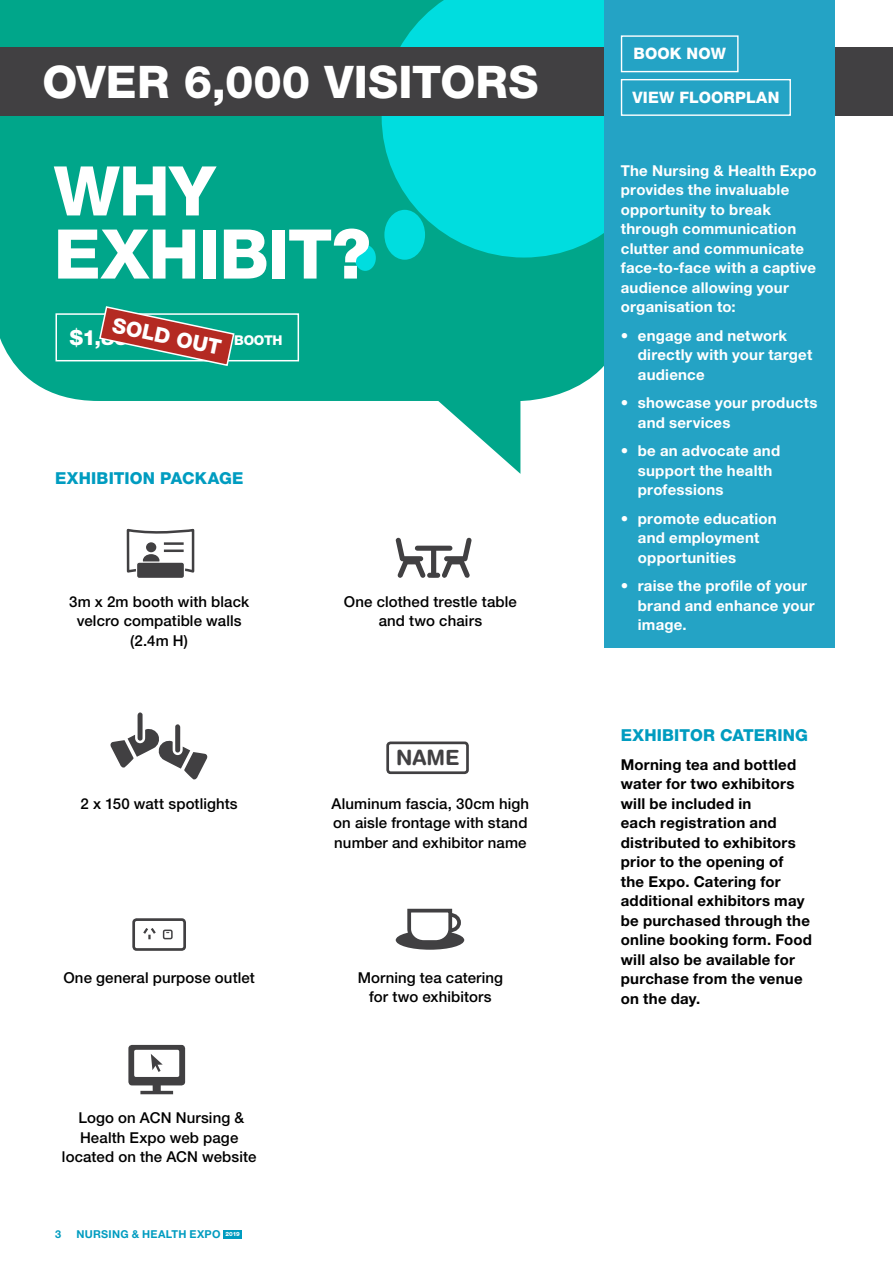
<style>
.page{position:relative;width:893px;height:1263px;background:#fff}
.page>*{position:absolute;margin:0;border:0;box-sizing:border-box;transform-origin:0 0}
.t1{font:800 68.55px/63.2px "Helvetica Neue LT Std";letter-spacing:-.01em;color:#fff}
.t2{font:800 45px "Helvetica Neue LT Std";color:#fff}
.t3{font:800 21px "Helvetica Neue LT Std";color:#fff}
.t4{font:700 21px "Helvetica Rounded LT Std";color:#414042}
.t5{font:800 16.5px "Helvetica Neue LT Std";letter-spacing:.01em;color:#009cc0}
.t6{font:800 15.75px "Helvetica Neue LT Std";letter-spacing:.01em;color:#fff}
.t7{font:700 15px/19.5px "Helvetica Neue LT Std";letter-spacing:.015em;color:#fff}
.t8{font:500 15px/19.5px "Helvetica Neue LT Std";letter-spacing:.005em;color:#000;text-align:center}
.t9{font:700 15px/19.5px "Helvetica Neue LT Std";letter-spacing:.015em;color:#000}
.t10{font:800 13.5px "Helvetica Neue LT Std";letter-spacing:-.015em;color:#fff}
.t11{font:700 10.95px "Helvetica Neue LT Std";letter-spacing:.025em;color:#009cc0}
.s1{font-size:21px}
</style>
<div class="page">
<div style="left:224px;top:1230px;width:18px;height:8px;background:#009cc0"></div>
<div style="left:0;top:0;width:604px;height:401px;background:#00a68a"></div>
<svg style="left:382px;top:0;width:222px;height:258px;background:#00d5d4"></svg>
<div style="left:384px;top:210px;width:41px;height:50px;background:#00dddf;border-radius:50%"></div>
<div style="left:355px;top:245px;width:21px;height:26px;background:#00dddf;border-radius:50%"></div>
<div style="left:0;top:47px;width:893px;height:69px;background:#414042"></div>
<div style="left:604px;top:0;width:230px;height:647px;background:#24a3c5"></div>
<div style="left:55px;top:313px;width:244px;height:48px;border:2px solid #fff"></div>
<svg style="left:126px;top:528px;width:69px;height:45px"></svg>
<div style="left:146px;top:542px;width:10px;height:10px;background:#414042;border-radius:50%"></div>
<div style="left:143px;top:554px;width:16px;height:13px;background:#414042;border-radius:50%"></div>
<div style="left:137px;top:562px;width:47px;height:16px;background:#414042;border-radius:3px"></div>
<div style="left:136px;top:561px;width:49px;height:18px;border:1px solid #fff;border-radius:3px"></div>
<hr style="left:164px;top:549px;width:20px;height:3px;background:#414042">
<hr style="left:164px;top:542px;width:20px;height:3px;background:#414042">
<div style="left:396px;top:930px;width:68px;height:20px;background:#414042;border-radius:50%"></div>
<svg style="left:405px;top:908px;width:58px;height:38px"></svg>
<div style="left:128px;top:1045px;width:57px;height:40px;background:#414042;border-radius:4px"></div>
<div style="left:134px;top:1050px;width:45px;height:27px;background:#fff;border-radius:2px"></div>
<svg style="left:151px;top:1054px;width:12px;height:18px"></svg>
<svg style="left:140px;top:1085px;width:33px;height:9px"></svg>
<div style="left:132px;top:918px;width:54px;height:33px;border:3px solid #414042;border-radius:3px"></div>
<svg style="left:143px;top:928px;width:13px;height:11px"></svg>
<div style="left:163px;top:929px;width:10px;height:10px;border:2px solid #414042;border-radius:2px"></div>
<svg style="left:110px;top:712px;width:98px;height:67px"></svg>
<svg style="left:396px;top:537px;width:76px;height:41px"></svg>
<div style="left:386px;top:741px;width:83px;height:33px;border:3px solid #414042;border-radius:3px"></div>
<div style="left:621px;top:35px;width:118px;height:37px;border:1px solid #fff"></div>
<div style="left:621px;top:79px;width:170px;height:37px;border:1px solid #fff"></div>
<svg style="left:98px;top:305px;width:137px;height:62px;background:#6a7565"></svg>
<h2 class="t2" style="left:43px;top:55px;width:497px">OVER 6,000 VISITORS</h2>
<p class="t6" style="left:633px;top:45px;width:94px">BOOK NOW</p>
<p class="t6" style="left:632px;top:88px;width:148px">VIEW FLOORPLAN</p>
<h1 class="t1" style="left:54px;top:159px;width:319px">WHY<br>EXHIBIT?</h1>
<p class="t7" style="left:621px;top:160px;width:197px">The Nursing &amp; Health Expo provides the invaluable opportunity to break through communication clutter and communicate face-to-face with a captive audience allowing your organisation to:</p>
<p class="t7" style="left:638px;top:325px;width:176px;text-indent:-17px">• engage and network directly with your target audience</p>
<p class="t7" style="left:638px;top:393px;width:181px;text-indent:-17px">• showcase your products and services</p>
<p class="t7" style="left:638px;top:441px;width:144px;text-indent:-17px">• be an advocate and support the health professions</p>
<p class="t7" style="left:638px;top:508px;width:141px;text-indent:-17px">• promote education and employment opportunities</p>
<p class="t7" style="left:638px;top:576px;width:178px;text-indent:-17px">• raise the profile of your brand and enhance your image.</p>
<h3 class="t3" style="left:115px;top:312px;width:112px;rotate:12deg">SOLD OUT</h3>
<p class="t10" style="left:70px;top:332px;width:214px"><span class="s1">$1,850</span> Inc GST PER BOOTH</p>
<p class="t5" style="left:55px;top:469px;width:190px">EXHIBITION PACKAGE</p>
<p class="t8" style="left:344px;top:591px;width:174px">One clothed trestle table and two chairs</p>
<p class="t8" style="left:69px;top:591px;width:182px">3m x 2m booth with black velcro compatible walls (2.4m H)</p>
<p class="t8" style="left:81px;top:793px;width:159px">2 x 150 watt spotlights</p>
<p class="t8" style="left:63px;top:967px;width:193px">One general purpose outlet</p>
<p class="t8" style="left:62px;top:1108px;width:196px">Logo on ACN Nursing &amp;<br>Health Expo web page located on the ACN website</p>
<p class="t11" style="left:55px;top:1227px;width:8px">3</p>
<p class="t11" style="left:76px;top:1227px;width:165px">NURSING &amp; HEALTH EXPO <sup>2019</sup></p>
<h3 class="t4" style="left:396px;top:745px;width:65px">NAME</h3>
<p class="t8" style="left:332px;top:793px;width:199px;text-align:justify">Aluminum fascia, 30cm high on aisle frontage with stand number and exhibitor name</p>
<p class="t8" style="left:358px;top:967px;width:147px">Morning tea catering for two exhibitors</p>
<p class="t5" style="left:621px;top:725px;width:189px">EXHIBITOR CATERING</p>
<p class="t9" style="left:621px;top:754px;width:193px">Morning tea and bottled water for two exhibitors will be included in<br>each registration and distributed to exhibitors prior to the opening of<br>the Expo. Catering for additional exhibitors may be purchased through the online booking form. Food will also be available for purchase from the venue on the day.</p>
</div>
